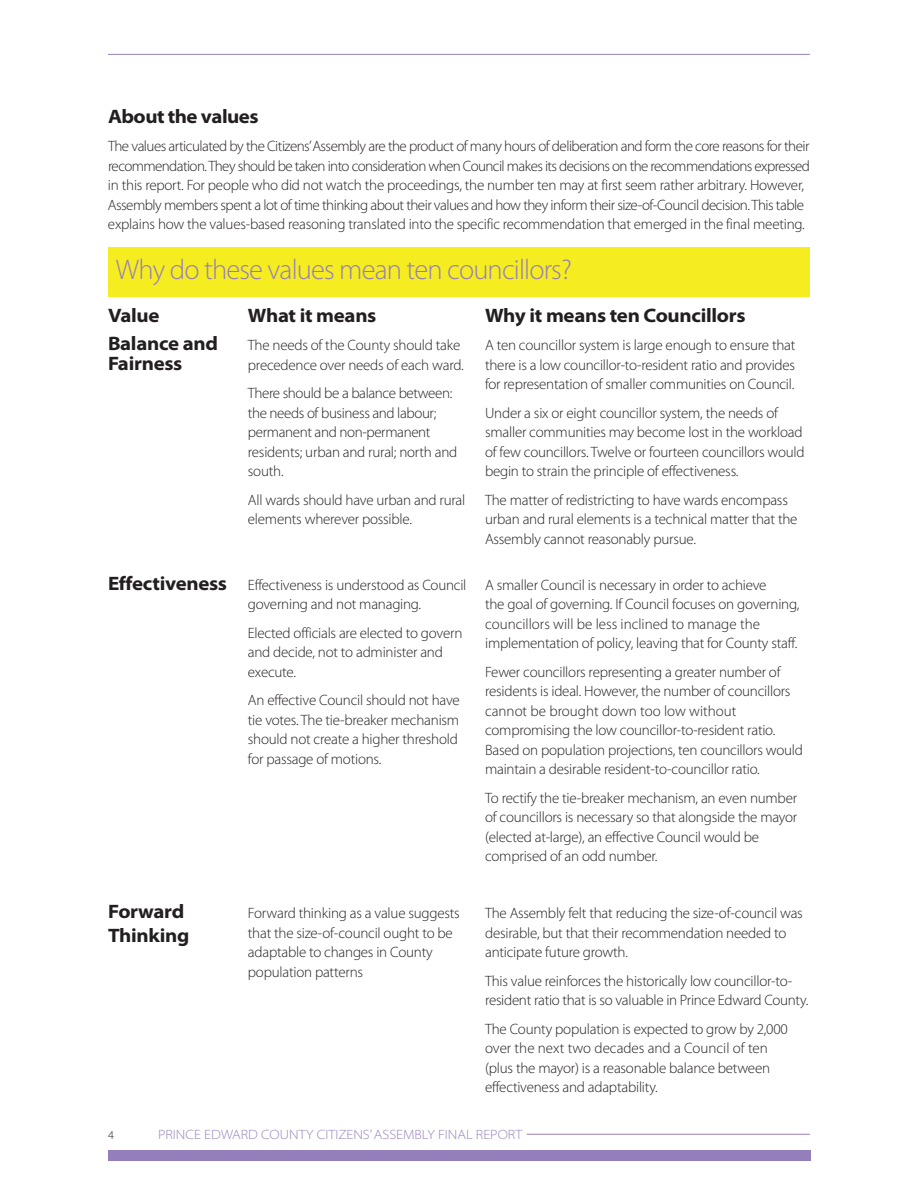
<style>
.page{position:relative;width:918px;height:1188px;background:#fff}
.page>*{position:absolute;margin:0;border:0;box-sizing:border-box;transform-origin:0 0}
.t1{font:300 28.5px "Myriad Pro";letter-spacing:-.03em;color:#957fba}
.t2{font:700 semi-expanded 19.5px/28.5px "Myriad Pro";letter-spacing:-.015em;color:#231f20}
.t3{font:300 15px/19.5px "Myriad Pro";letter-spacing:-.015em;color:#231f20}
.t4{font:300 15px/19.5px "Myriad Pro";letter-spacing:-.035em;color:#231f20}
.t5{font:300 semi-expanded 13.5px "Myriad Pro";color:#957fba}
.t6{font:300 12px "Myriad Pro";color:#231f20}
</style>
<div class="page">
<hr style="left:527px;top:1134px;width:283px;height:1px;background:#957fba">
<div style="left:108px;top:1151px;width:702px;height:10px;background:#957fba"></div>
<hr style="left:108px;top:54px;width:702px;height:1px;background:#957fba">
<div style="left:108px;top:247px;width:702px;height:50px;background:#f6ed21"></div>
<h2 class="t2" style="left:108px;top:103px;width:152px">About the values</h2>
<p class="t4" style="left:108px;top:137px;width:704px">The values articulated by the Citizens’Assembly are the product of many hours of deliberation and form the core reasons for their recommendation.They should be taken into consideration when Council makes its decisions on the recommendations expressed in this report. For people who did not watch the proceedings, the number ten may at first seem rather arbitrary. However, Assembly members spent a lot of time thinking about their values and how they inform their size-of-Council decision.This table explains how the values-based reasoning translated into the specific recommendation that emerged in the final meeting.</p>
<h1 class="t1" style="left:116px;top:259px;width:458px">Why do these values mean ten councillors?</h1>
<h2 class="t2" style="left:108px;top:302px;width:111px">Value<br>Balance and</h2>
<h2 class="t2" style="left:108px;top:350px;width:76px">Fairness</h2>
<h2 class="t2" style="left:108px;top:570px;width:121px">Effectiveness</h2>
<h2 class="t2" style="left:248px;top:302px;width:130px">What it means</h2>
<p class="t3" style="left:248px;top:337px;width:217px">The needs of the County should take precedence over needs of each ward.</p>
<p class="t3" style="left:248px;top:385px;width:211px">There should be a balance between: the needs of business and labour; permanent and non-permanent residents; urban and rural; north and south.</p>
<p class="t3" style="left:248px;top:491px;width:219px">All wards should have urban and rural elements wherever possible.</p>
<p class="t3" style="left:248px;top:576px;width:220px">Effectiveness is understood as Council governing and not managing.</p>
<p class="t3" style="left:248px;top:624px;width:216px">Elected officials are elected to govern and decide, not to administer and execute.</p>
<p class="t3" style="left:248px;top:691px;width:213px">An effective Council should not have tie votes. The tie-breaker mechanism should not create a higher threshold for passage of motions.</p>
<h2 class="t2" style="left:485px;top:302px;width:262px">Why it means ten Councillors</h2>
<p class="t3" style="left:485px;top:337px;width:312px;text-align:justify">A ten councillor system is large enough to ensure that there is a low councillor-to-resident ratio and provides for representation of smaller communities on Council.</p>
<p class="t3" style="left:485px;top:404px;width:321px">Under a six or eight councillor system, the needs of smaller communities may become lost in the workload of few councillors. Twelve or fourteen councillors would begin to strain the principle of effectiveness.</p>
<p class="t3" style="left:485px;top:491px;width:314px">The matter of redistricting to have wards encompass urban and rural elements is a technical matter that the<br>Assembly cannot reasonably pursue.</p>
<p class="t3" style="left:485px;top:576px;width:316px">A smaller Council is necessary in order to achieve<br>the goal of governing. If Council focuses on governing, councillors will be less inclined to manage the implementation of policy, leaving that for County staff.</p>
<p class="t3" style="left:485px;top:663px;width:319px">Fewer councillors representing a greater number of residents is ideal. However, the number of councillors cannot be brought down too low without compromising the low councillor-to-resident ratio.<br>Based on population projections, ten councillors would maintain a desirable resident-to-councillor ratio.</p>
<p class="t3" style="left:485px;top:789px;width:314px">To rectify the tie-breaker mechanism, an even number of councillors is necessary so that alongside the mayor (elected at-large), an effective Council would be comprised of an odd number.</p>
<h2 class="t2" style="left:108px;top:901px;width:83px;line-height:24px">Forward<br>Thinking</h2>
<p class="t3" style="left:248px;top:904px;width:213px">Forward thinking as a value suggests that the size-of-council ought to be adaptable to changes in County population patterns</p>
<p class="t3" style="left:485px;top:905px;width:319px">The Assembly felt that reducing the size-of-council was desirable, but that their recommendation needed to anticipate future growth.</p>
<p class="t3" style="left:485px;top:972px;width:325px">This value reinforces the historically low councillor-to&shy;resident ratio that is so valuable in Prince Edward County.</p>
<p class="t3" style="left:485px;top:1020px;width:304px">The County population is expected to grow by 2,000 over the next two decades and a Council of ten (plus the mayor) is a reasonable balance between effectiveness and adaptability.</p>
<p class="t6" style="left:108px;top:1130px;width:7px">4</p>
<p class="t5" style="left:158px;top:1129px;width:366px">PRINCE EDWARD COUNTY CITIZENS’ASSEMBLY FINAL REPORT</p>
</div>
